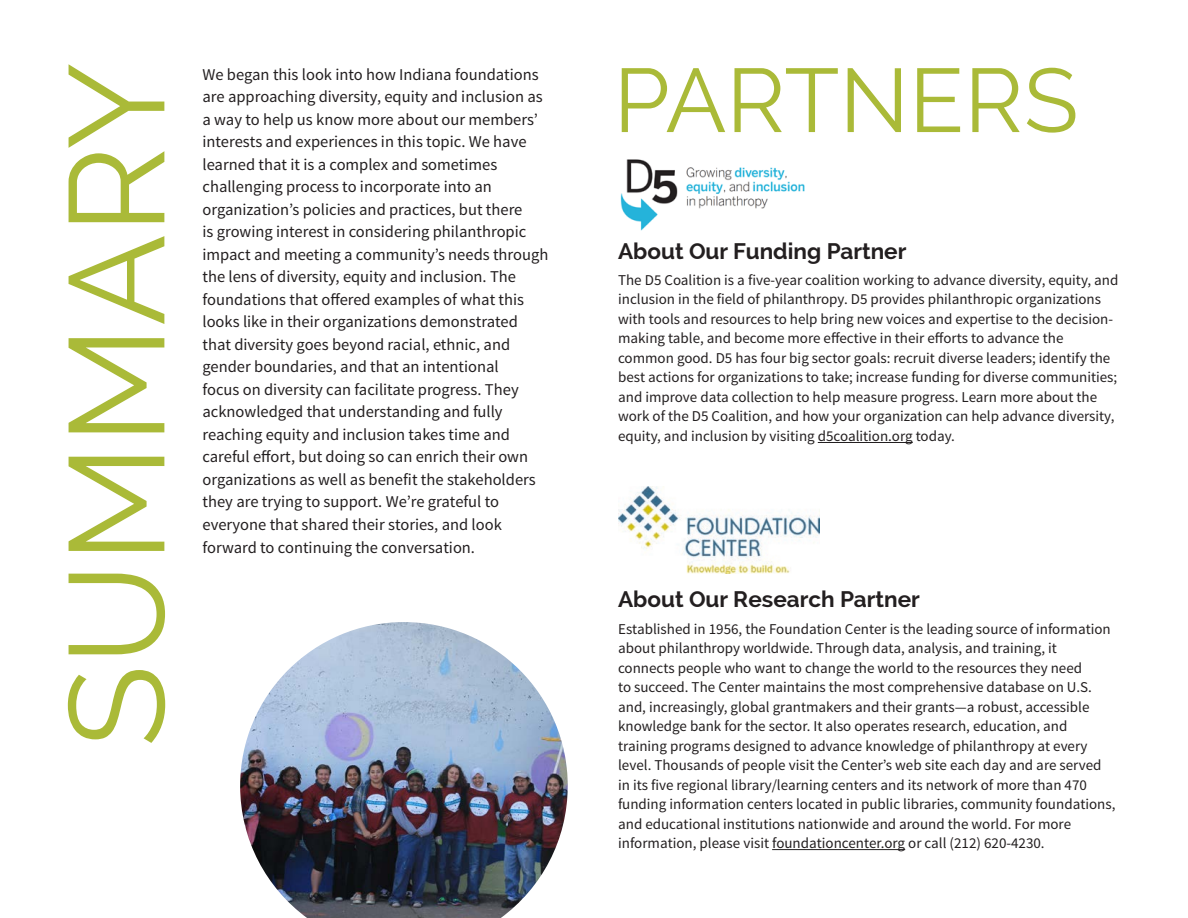
<style>
.page{position:relative;width:1188px;height:918px;background:#fff}
.page>*{position:absolute;margin:0;border:0;box-sizing:border-box;transform-origin:0 0}
.t1{font:135px "Raleway";color:#aaba38}
.t2{font:90px "Raleway";color:#aaba38}
.t3{font:700 22.5px "Raleway";color:#231f20}
.t4{font:16.5px/22.5px "Source Sans Pro";color:#231f20}
.t5{font:15px/19.5px "Source Sans Pro";color:#231f20}
</style>
<div class="page">
<img style="left:240px;top:622px;width:328px;height:296px">
<hr style="left:772px;top:849px;width:133px;height:1px;background:#231f20">
<img style="left:618px;top:486px;width:201px;height:88px">
<img style="left:620px;top:159px;width:185px;height:72px">
<hr style="left:818px;top:442px;width:95px;height:1px;background:#231f20">
<h1 class="t1" style="left:38px;top:748px;width:686px;rotate:-90deg">SUMMARY</h1>
<p class="t4" style="left:202px;top:63px;width:347px">We began this look into how Indiana foundations are approaching diversity, equity and inclusion as a way to help us know more about our members’ interests and experiences in this topic. We have learned that it is a complex and sometimes challenging process to incorporate into an organization’s policies and practices, but there<br>is growing interest in considering philanthropic impact and meeting a community’s needs through the lens of diversity, equity and inclusion. The foundations that offered examples of what this looks like in their organizations demonstrated that diversity goes beyond racial, ethnic, and gender boundaries, and that an intentional<br>focus on diversity can facilitate progress. They acknowledged that understanding and fully reaching equity and inclusion takes time and careful effort, but doing so can enrich their own organizations as well as benefit the stakeholders they are trying to support. We’re grateful to everyone that shared their stories, and look forward to continuing the conversation.</p>
<h2 class="t2" style="left:614px;top:48px;width:467px">PARTNERS</h2>
<h3 class="t3" style="left:618px;top:238px;width:290px">About Our Funding Partner</h3>
<p class="t5" style="left:618px;top:271px;width:502px">The D5 Coalition is a five-year coalition working to advance diversity, equity, and inclusion in the field of philanthropy. D5 provides philanthropic organizations with tools and resources to help bring new voices and expertise to the decision&shy;making table, and become more effective in their efforts to advance the common good. D5 has four big sector goals: recruit diverse leaders; identify the best actions for organizations to take; increase funding for diverse communities; and improve data collection to help measure progress. Learn more about the work of the D5 Coalition, and how your organization can help advance diversity, equity, and inclusion by visiting d5coalition.org today.</p>
<h3 class="t3" style="left:618px;top:587px;width:303px">About Our Research Partner</h3>
<p class="t5" style="left:618px;top:619px;width:499px">Established in 1956, the Foundation Center is the leading source of information about philanthropy worldwide. Through data, analysis, and training, it connects people who want to change the world to the resources they need<br>to succeed. The Center maintains the most comprehensive database on U.S. and, increasingly, global grantmakers and their grants—a robust, accessible knowledge bank for the sector. It also operates research, education, and training programs designed to advance knowledge of philanthropy at every level. Thousands of people visit the Center’s web site each day and are served in its five regional library/learning centers and its network of more than 470 funding information centers located in public libraries, community foundations, and educational institutions nationwide and around the world. For more information, please visit foundationcenter.org or call (212) 620-4230.</p>
</div>
